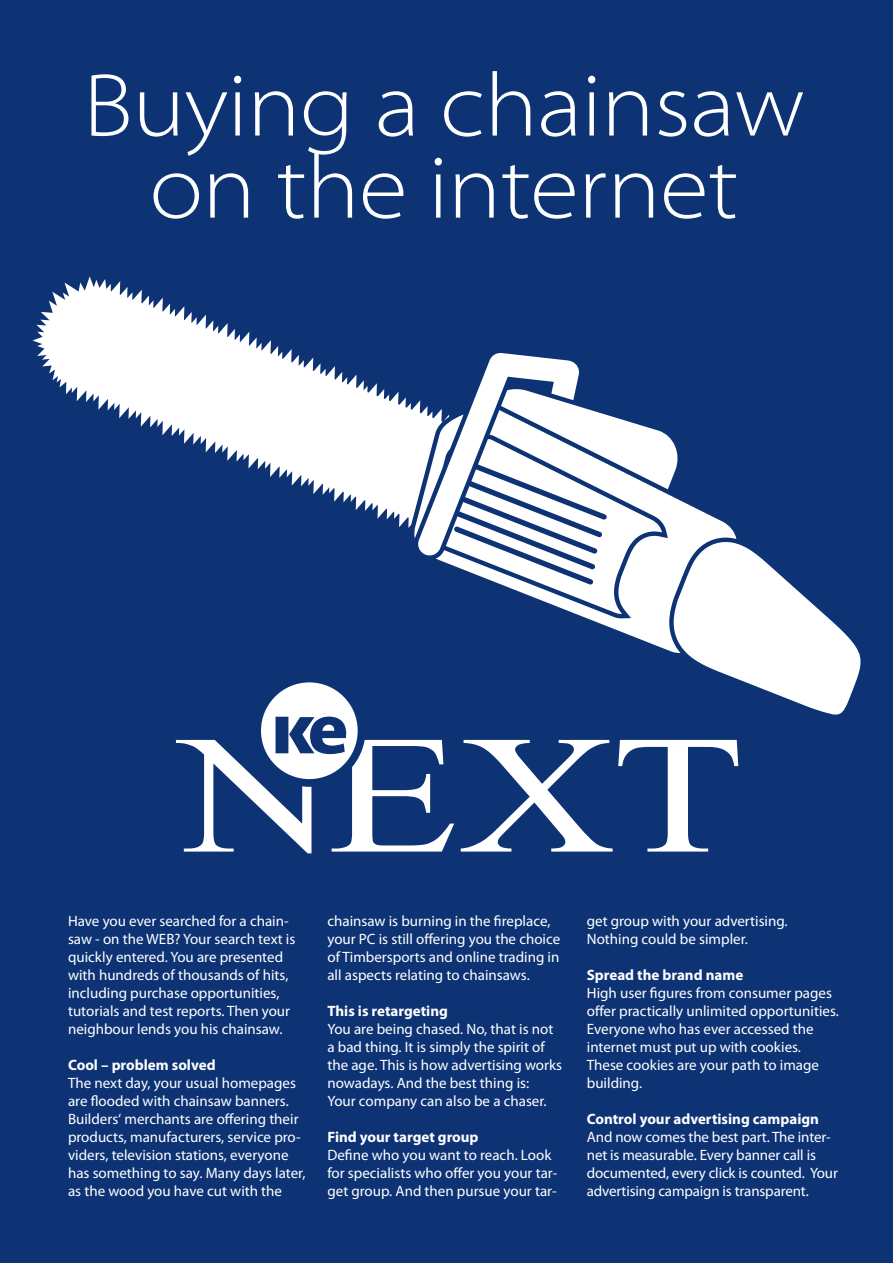
<style>
.page{position:relative;width:893px;height:1263px;background:#0d3375}
.page>*{position:absolute;margin:0;border:0;box-sizing:border-box;transform-origin:0 0}
._04_k1_bd_e0{font:300 semi-expanded 90px/82.1px "Myriad Pro";letter-spacing:-.005em;color:#fff;text-align:center}
._04_k1_bd_e0-2{font:15px/18px "Myriad Pro";color:#fff}
._04_k1_bd_e0-3{font:700 15px "Myriad Pro";color:#fff}
</style>
<div class="page">
<svg style="left:618px;top:740px;width:120px;height:111px"></svg>
<svg style="left:176px;top:740px;width:437px;height:113px"></svg>
<div style="left:261px;top:682px;width:97px;height:97px;background:#fff;border-radius:50%"></div>
<svg style="left:276px;top:717px;width:70px;height:37px"></svg>
<svg style="left:32px;top:276px;width:385px;height:252px"></svg>
<svg style="left:417px;top:353px;width:444px;height:362px"></svg>
<p class="_04_k1_bd_e0" style="left:84px;top:66px;width:723px">Buying a chainsaw on the internet</p>
<p class="_04_k1_bd_e0-2" style="left:68px;top:912px;width:229px">Have you ever searched for a chain&shy;saw - on the WEB? Your search text is quickly entered. You are presented with hundreds of thousands of hits, including purchase opportunities, tutorials and test reports. Then your neighbour lends you his chainsaw.</p>
<p class="_04_k1_bd_e0-3" style="left:68px;top:1056px;width:149px">Cool – problem solved</p>
<p class="_04_k1_bd_e0-2" style="left:68px;top:1074px;width:239px">The next day, your usual homepages are flooded with chainsaw banners.<br>Builders‘ merchants are offering their products, manufacturers, service pro&shy;viders, television stations, everyone has something to say. Many days later, as the wood you have cut with the</p>
<p class="_04_k1_bd_e0-2" style="left:327px;top:912px;width:234px">chainsaw is burning in the fireplace, your PC is still offering you the choice of Timbersports and online trading in all aspects relating to chainsaws.</p>
<p class="_04_k1_bd_e0-3" style="left:327px;top:1002px;width:122px">This is retargeting</p>
<p class="_04_k1_bd_e0-2" style="left:327px;top:1020px;width:236px">You are being chased. No, that is not a bad thing. It is simply the spirit of the age. This is how advertising works nowadays. And the best thing is:<br>Your company can also be a chaser.</p>
<p class="_04_k1_bd_e0-3" style="left:327px;top:1128px;width:153px">Find your target group</p>
<p class="_04_k1_bd_e0-2" style="left:327px;top:1146px;width:231px">Define who you want to reach. Look for specialists who offer you your tar&shy;get group. And then pursue your tar-</p>
<p class="_04_k1_bd_e0-2" style="left:587px;top:912px;width:202px">get group with your advertising.<br>Nothing could be simpler.</p>
<p class="_04_k1_bd_e0-3" style="left:587px;top:966px;width:158px">Spread the brand name</p>
<p class="_04_k1_bd_e0-2" style="left:587px;top:984px;width:254px">High user figures from consumer pages offer practically unlimited opportunities.<br>Everyone who has ever accessed the internet must put up with cookies.<br>These cookies are your path to image building.</p>
<p class="_04_k1_bd_e0-3" style="left:587px;top:1110px;width:234px">Control your advertising campaign</p>
<p class="_04_k1_bd_e0-2" style="left:587px;top:1128px;width:253px">And now comes the best part. The inter&shy;net is measurable. Every banner call is documented, every click is counted. Your advertising campaign is transparent.</p>
</div>
